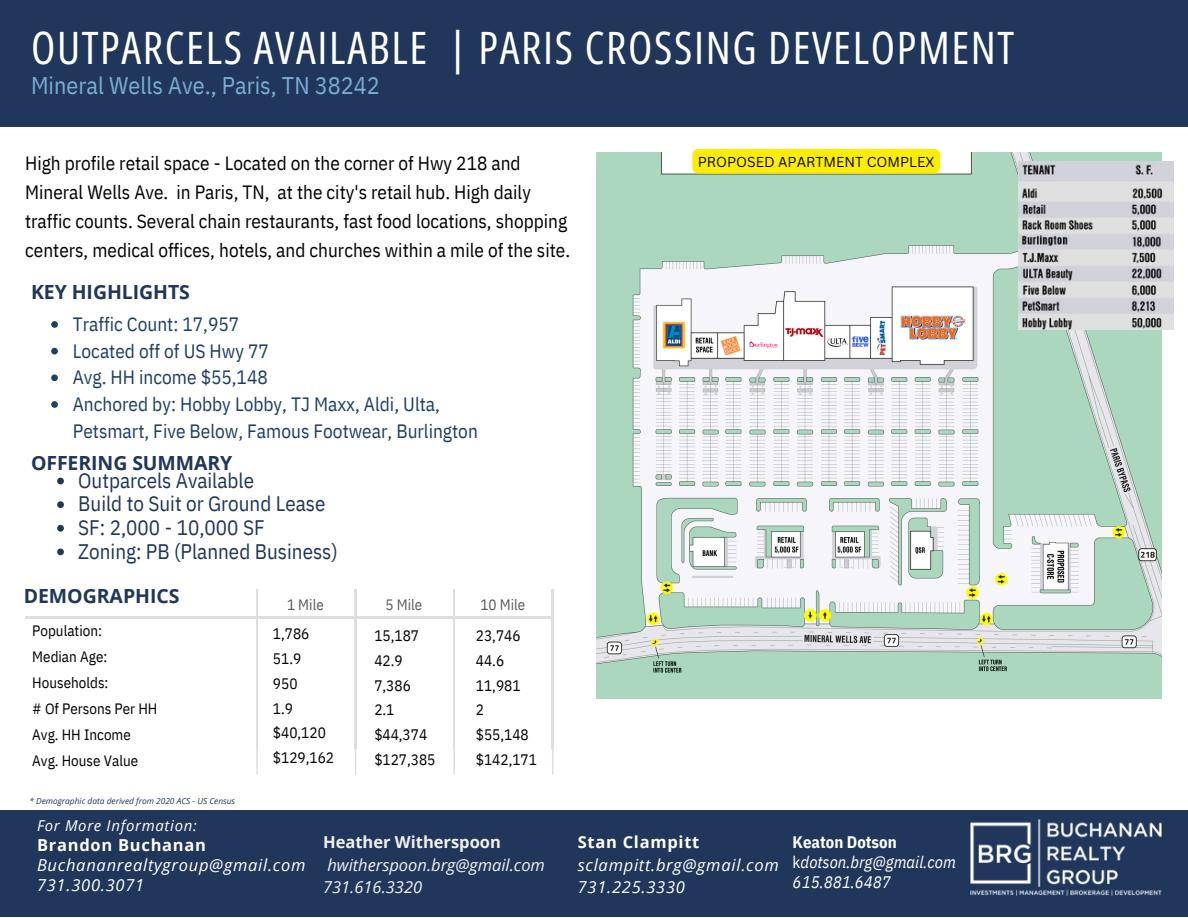
<style>
.page{position:relative;width:1188px;height:918px;background:#fff}
.page>*{position:absolute;margin:0;border:0;box-sizing:border-box;transform-origin:0 0}
.t1{font:44.7px "Open Sans Condensed";letter-spacing:.035em;color:#fff}
.t2{font:24px "IBM Plex Sans Cond";color:#7aadd3}
.t3{font:21px "IBM Plex Sans Cond";color:#20365b}
.t4{font:700 19.5px "Open Sans";letter-spacing:-.005em;color:#20365b}
.t5{font:19.2px/28.8px "IBM Plex Sans Cond";color:#000}
.t6{font:19.2px/26.7px "IBM Plex Sans Cond";color:#1d3e67}
.t7{font:italic 16.65px/20.2px "IBM Plex Sans Cond";color:#fff}
.t8{font:italic 16.5px/20.2px "Open Sans";letter-spacing:.045em;color:#fff}
.t9{font:italic 16.5px/22.5px "Open Sans";color:#f0f1ee}
.t10{font:15.15px/24.8px "IBM Plex Sans Cond";color:#000}
.t11{font:15px/25.8px "IBM Plex Sans Cond";color:#000}
.t12{font:italic 15px "Open Sans";letter-spacing:.045em;color:#fff}
.t13{font:15px "IBM Plex Sans Cond";color:#58595b}
.t14{font:13.95px "Canva Sans";color:#000}
.t15{font:italic 8.4px "Open Sans";color:#20365b}
.s1{font-weight:700;font-style:normal}
.s2{font-style:normal}
</style>
<div class="page">
<div style="left:0;top:0;width:1188px;height:127px;background:#20365b"></div>
<div style="left:0;top:810px;width:1188px;height:107px;background:#20365b"></div>
<img style="left:970px;top:820px;width:192px;height:75px">
<hr style="left:25px;top:617px;width:231px;height:2px;background:#dedee0">
<hr style="left:258px;top:617px;width:97px;height:2px;background:#dedee0">
<hr style="left:356px;top:617px;width:97px;height:2px;background:#dedee0">
<hr style="left:455px;top:617px;width:97px;height:2px;background:#dedee0">
<hr style="left:256px;top:590px;width:2px;height:28px;background:#dedee0">
<hr style="left:453px;top:590px;width:2px;height:28px;background:#dedee0">
<hr style="left:256px;top:618px;width:2px;height:26px;background:#dedee0">
<hr style="left:453px;top:618px;width:2px;height:26px;background:#dedee0">
<hr style="left:256px;top:644px;width:2px;height:26px;background:#dedee0">
<hr style="left:453px;top:644px;width:2px;height:26px;background:#dedee0">
<hr style="left:256px;top:670px;width:2px;height:26px;background:#dedee0">
<hr style="left:453px;top:670px;width:2px;height:26px;background:#dedee0">
<hr style="left:256px;top:696px;width:2px;height:26px;background:#dedee0">
<hr style="left:453px;top:696px;width:2px;height:26px;background:#dedee0">
<hr style="left:256px;top:722px;width:2px;height:26px;background:#dedee0">
<hr style="left:453px;top:722px;width:2px;height:26px;background:#dedee0">
<hr style="left:256px;top:748px;width:2px;height:27px;background:#dedee0">
<svg style="left:355px;top:590px;width:1px;height:185px"></svg>
<hr style="left:453px;top:748px;width:2px;height:27px;background:#dedee0">
<svg style="left:552px;top:590px;width:1px;height:185px"></svg>
<img style="left:596px;top:153px;width:565px;height:546px">
<img style="left:1018px;top:162px;width:156px;height:167px">
<img style="left:738px;top:330px;width:51px;height:30px">
<svg style="left:57px;top:478px;width:7px;height:6px"></svg>
<svg style="left:57px;top:501px;width:7px;height:7px"></svg>
<svg style="left:57px;top:525px;width:7px;height:7px"></svg>
<svg style="left:57px;top:549px;width:7px;height:6px"></svg>
<svg style="left:51px;top:321px;width:7px;height:7px"></svg>
<svg style="left:51px;top:348px;width:7px;height:6px"></svg>
<svg style="left:51px;top:374px;width:7px;height:7px"></svg>
<svg style="left:51px;top:401px;width:7px;height:7px"></svg>
<div style="left:692px;top:149px;width:248px;height:25px;background:#ffed00"></div>
<h3 class="t1" style="left:31px;top:17px;width:985px">OUTPARCELS AVAILABLE | PARIS CROSSING DEVELOPMENT</h3>
<h3 class="t2" style="left:31px;top:69px;width:350px">Mineral Wells Ave., Paris, TN 38242</h3>
<p class="t5" style="left:25px;top:149px;width:546px">High profile retail space - Located on the corner of Hwy 218 and Mineral Wells Ave. in Paris, TN, at the city's retail hub. High daily traffic counts. Several chain restaurants, fast food locations, shopping centers, medical offices, hotels, and churches within a mile of the site.</p>
<p class="t4" style="left:31px;top:278px;width:160px">KEY HIGHLIGHTS</p>
<p class="t6" style="left:73px;top:311px;width:168px">Traffic Count: 17,957</p>
<p class="t6" style="left:73px;top:337px;width:198px">Located off of US Hwy 77</p>
<h2 class="t6" style="left:73px;top:364px;width:196px">Avg. HH income $55,148</h2>
<h2 class="t6" style="left:73px;top:391px;width:407px">Anchored by: Hobby Lobby, TJ Maxx, Aldi, Ulta,<br>Petsmart, Five Below, Famous Footwear, Burlington</h2>
<p class="t4" style="left:31px;top:449px;width:203px">OFFERING SUMMARY</p>
<p class="t3" style="left:78px;top:466px;width:178px">Outparcels Available</p>
<p class="t3" style="left:78px;top:490px;width:249px">Build to Suit or Ground Lease</p>
<p class="t3" style="left:78px;top:514px;width:188px">SF: 2,000 - 10,000 SF</p>
<p class="t3" style="left:78px;top:537px;width:261px">Zoning: PB (Planned Business)</p>
<h4 class="t4" style="left:24px;top:582px;width:157px">DEMOGRAPHICS</h4>
<h6 class="t11" style="left:32px;top:618px;width:127px">Population:<br>Median Age:<br>Households:<br># Of Persons Per HH<br>Avg. HH Income<br>Avg. House Value</h6>
<h6 class="t15" style="left:29px;top:795px;width:207px">* Demographic data derived from 2020 ACS - US Census</h6>
<h6 class="t13" style="left:287px;top:594px;width:38px">1 Mile</h6>
<h4 class="t13" style="left:386px;top:594px;width:38px">5 Mile</h4>
<h6 class="t13" style="left:480px;top:594px;width:46px">10 Mile</h6>
<h4 class="t10" style="left:273px;top:621px;width:63px">1,786<br>51.9<br>950<br>1.9 $40,120 $129,162</h4>
<p class="t10" style="left:374px;top:623px;width:63px">15,187<br>42.9<br>7,386<br>2.1 $44,374 $127,385</p>
<h4 class="t10" style="left:476px;top:623px;width:63px">23,746<br>44.6<br>11,981<br>2 $55,148 $142,171</h4>
<p class="t14" style="left:698px;top:152px;width:238px">PROPOSED APARTMENT COMPLEX</p>
<h4 class="t12" style="left:37px;top:815px;width:161px">For More Information:</h4>
<h4 class="t8" style="left:37px;top:834px;width:270px"><span class="s1">Brandon Buchanan<br></span>Buchananrealtygroup@gmail.com<br>731.300.3071</h4>
<h4 class="t8" style="left:578px;top:831px;width:203px;line-height:22.5px"><span class="s1">Stan Clampitt </span>sclampitt.brg@gmail.com<br>731.225.3330</h4>
<h4 class="t7" style="left:793px;top:831px;width:165px"><span class="s1">Keaton Dotson </span><span class="s2">k</span>dotson.brg@gmail.com<br>615.881.6487</h4>
<p class="t9" style="left:323px;top:831px;width:223px"><span class="s1">Heather Witherspoon </span>hwitherspoon.brg@gmail.com<br>731.616.3320</p>
</div>
